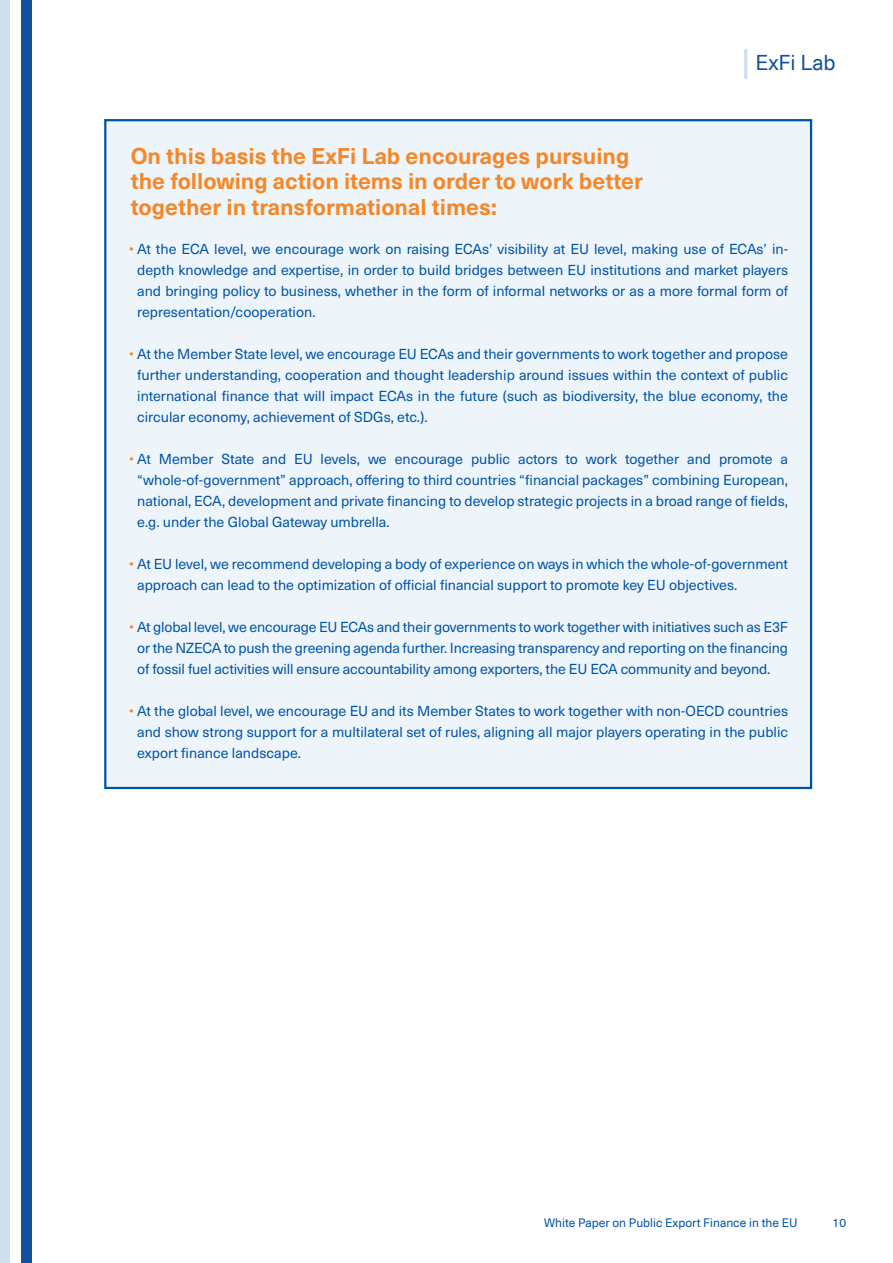
<style>
.page{position:relative;width:893px;height:1263px;background:#fff}
.page>*{position:absolute;margin:0;border:0;box-sizing:border-box;transform-origin:0 0}
.t1{font:700 22.5px/25.5px "Neue Haas Unica W1 G";color:#f58728}
.t2{font:21px "Neue Haas Unica Pro";color:#124f9c}
.t3{font:14.25px/21px "Neue Haas Unica W1 G";color:#0154a5;text-align:justify}
.t4{font:12px "Neue Haas Unica Pro";color:#0154a5}
.s1{color:#f58728}
</style>
<div class="page">
<div style="left:0;top:0;width:11px;height:1263px;background:#cddeec"></div>
<div style="left:21px;top:0;width:11px;height:1263px;background:#124f9c"></div>
<hr style="left:744px;top:49px;width:3px;height:30px;background:#cce0f0">
<div style="left:104px;top:119px;width:708px;height:670px;background:#eef5fa;border:2px solid #0154a5"></div>
<p class="t1" style="left:131px;top:142px;width:514px">On this basis the ExFi Lab encourages pursuing the following action items in order to work better together in transformational times:</p>
<p class="t2" style="left:755px;top:50px;width:82px">ExFi Lab</p>
<p class="t3" style="left:137px;top:238px;width:652px;text-indent:-8px"><span class="s1">•</span> At the ECA level, we encourage work on raising ECAs’ visibility at EU level, making use of ECAs’ in&shy;depth knowledge and expertise, in order to build bridges between EU institutions and market players and bringing policy to business, whether in the form of informal networks or as a more formal form of representation/cooperation.</p>
<p class="t3" style="left:137px;top:343px;width:652px;text-indent:-8px"><span class="s1">•</span> At the Member State level, we encourage EU ECAs and their governments to work together and propose further understanding, cooperation and thought leadership around issues within the context of public international finance that will impact ECAs in the future (such as biodiversity, the blue economy, the circular economy, achievement of SDGs, etc.).</p>
<p class="t3" style="left:137px;top:448px;width:652px;text-indent:-8px"><span class="s1">•</span> At Member State and EU levels, we encourage public actors to work together and promote a “whole-of-government” approach, offering to third countries “financial packages” combining European, national, ECA, development and private financing to develop strategic projects in a broad range of fields, e.g. under the Global Gateway umbrella.</p>
<p class="t3" style="left:137px;top:553px;width:652px;text-indent:-8px"><span class="s1">•</span> At EU level, we recommend developing a body of experience on ways in which the whole-of-government approach can lead to the optimization of official financial support to promote key EU objectives.</p>
<p class="t3" style="left:137px;top:616px;width:652px;text-indent:-8px"><span class="s1">•</span> At global level, we encourage EU ECAs and their governments to work together with initiatives such as E3F or the NZECA to push the greening agenda further. Increasing transparency and reporting on the financing of fossil fuel activities will ensure accountability among exporters, the EU ECA community and beyond.</p>
<p class="t3" style="left:137px;top:700px;width:652px;text-indent:-8px"><span class="s1">•</span> At the global level, we encourage EU and its Member States to work together with non-OECD countries and show strong support for a multilateral set of rules, aligning all major players operating in the public export finance landscape.</p>
<p class="t4" style="left:544px;top:1215px;width:255px">White Paper on Public Export Finance in the EU</p>
<p class="t4" style="left:833px;top:1215px;width:15px">10</p>
</div>
